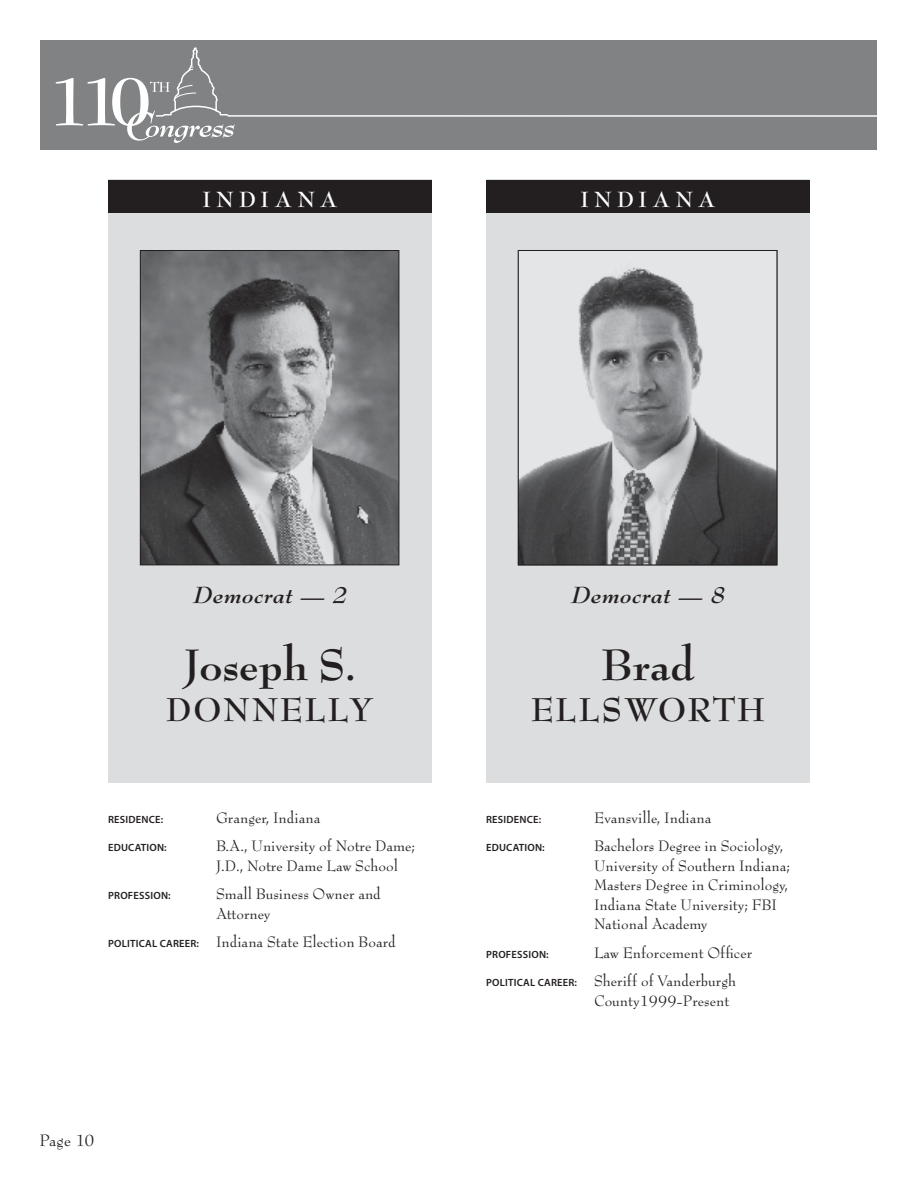
<style>
.page{position:relative;width:918px;height:1188px;background:#fff}
.page>*{position:absolute;margin:0;border:0;box-sizing:border-box;transform-origin:0 0}
.t1{font:700 48px "Bernhard Modern Std";color:#231f20}
.t2{font:700 36px "Bernhard Modern Std";letter-spacing:.05em;color:#231f20}
.t3{font:italic 700 25.5px "Bernhard Modern Std";letter-spacing:.02em;color:#231f20}
.t4{font:700 24px "Bernhard Modern Std";letter-spacing:.215em;color:#fff}
.t5{font:18px "Bernhard Modern Std";letter-spacing:-.02em;color:#231f20}
.t6{font:16.5px/19.5px "Bernhard Modern Std";color:#231f20}
.t7{font:600 10.5px "Myriad Pro";letter-spacing:.02em;color:#231f20}
.s1{font-family:"Myriad Pro";font-weight:600;font-size:10.5px}
</style>
<div class="page">
<div style="left:486px;top:180px;width:324px;height:603px;background:#dcddde"></div>
<div style="left:108px;top:180px;width:324px;height:603px;background:#dcddde"></div>
<div style="left:40px;top:40px;width:837px;height:110px;background:#808284"></div>
<svg style="left:155px;top:48px;width:722px;height:211px"></svg>
<svg style="left:56px;top:66px;width:179px;height:77px"></svg>
<div style="left:109px;top:180px;width:323px;height:33px;background:#231f20"></div>
<div style="left:486px;top:180px;width:324px;height:33px;background:#231f20"></div>
<img style="left:142px;top:252px;width:255px;height:311px">
<div style="left:140px;top:250px;width:259px;height:315px;border:1px solid #231f20"></div>
<img style="left:520px;top:252px;width:255px;height:311px">
<div style="left:518px;top:250px;width:259px;height:315px;border:1px solid #231f20"></div>
<h3 class="t4" style="left:202px;top:187px;width:137px">INDIANA</h3>
<h3 class="t4" style="left:580px;top:187px;width:137px">INDIANA</h3>
<h3 class="t3" style="left:193px;top:581px;width:155px">Democrat — 2</h3>
<h1 class="t1" style="left:184px;top:640px;width:173px">Joseph S.</h1>
<h2 class="t2" style="left:166px;top:691px;width:209px">DONNELLY</h2>
<p class="t7" style="left:108px;top:812px;width:57px">RESIDENCE:</p>
<p class="t6" style="left:216px;top:808px;width:106px">Granger, Indiana</p>
<p class="t7" style="left:108px;top:841px;width:60px">EDUCATION:</p>
<p class="t6" style="left:216px;top:837px;width:201px">B.A., University of Notre Dame;<br>J.D., Notre Dame Law School</p>
<p class="t7" style="left:108px;top:889px;width:64px">PROFESSION:</p>
<p class="t6" style="left:216px;top:885px;width:166px">Small Business Owner and<br>Attorney</p>
<p class="t6" style="left:108px;top:933px;width:289px"><span class="s1">POLITICAL CAREER:</span> Indiana State Election Board</p>
<p class="t5" style="left:40px;top:1131px;width:56px">Page 10</p>
<h3 class="t3" style="left:571px;top:581px;width:155px">Democrat — 8</h3>
<h1 class="t1" style="left:601px;top:640px;width:95px">Brad</h1>
<h2 class="t2" style="left:531px;top:691px;width:235px">ELLSWORTH</h2>
<p class="t7" style="left:486px;top:812px;width:57px">RESIDENCE:</p>
<p class="t6" style="left:594px;top:808px;width:119px">Evansville, Indiana</p>
<p class="t7" style="left:486px;top:841px;width:60px">EDUCATION:</p>
<p class="t6" style="left:594px;top:837px;width:198px">Bachelors Degree in Sociology,<br>University of Southern Indiana;<br>Masters Degree in Criminology,<br>Indiana State University; FBI<br>National Academy</p>
<p class="t7" style="left:486px;top:947px;width:64px">PROFESSION:</p>
<p class="t6" style="left:486px;top:939px;width:268px;line-height:28.5px;text-indent:108px">Law Enforcement Officer<br><span class="s1">POLITICAL CAREER:</span> Sheriff of Vanderburgh</p>
<p class="t6" style="left:594px;top:991px;width:137px">County1999-Present</p>
</div>
